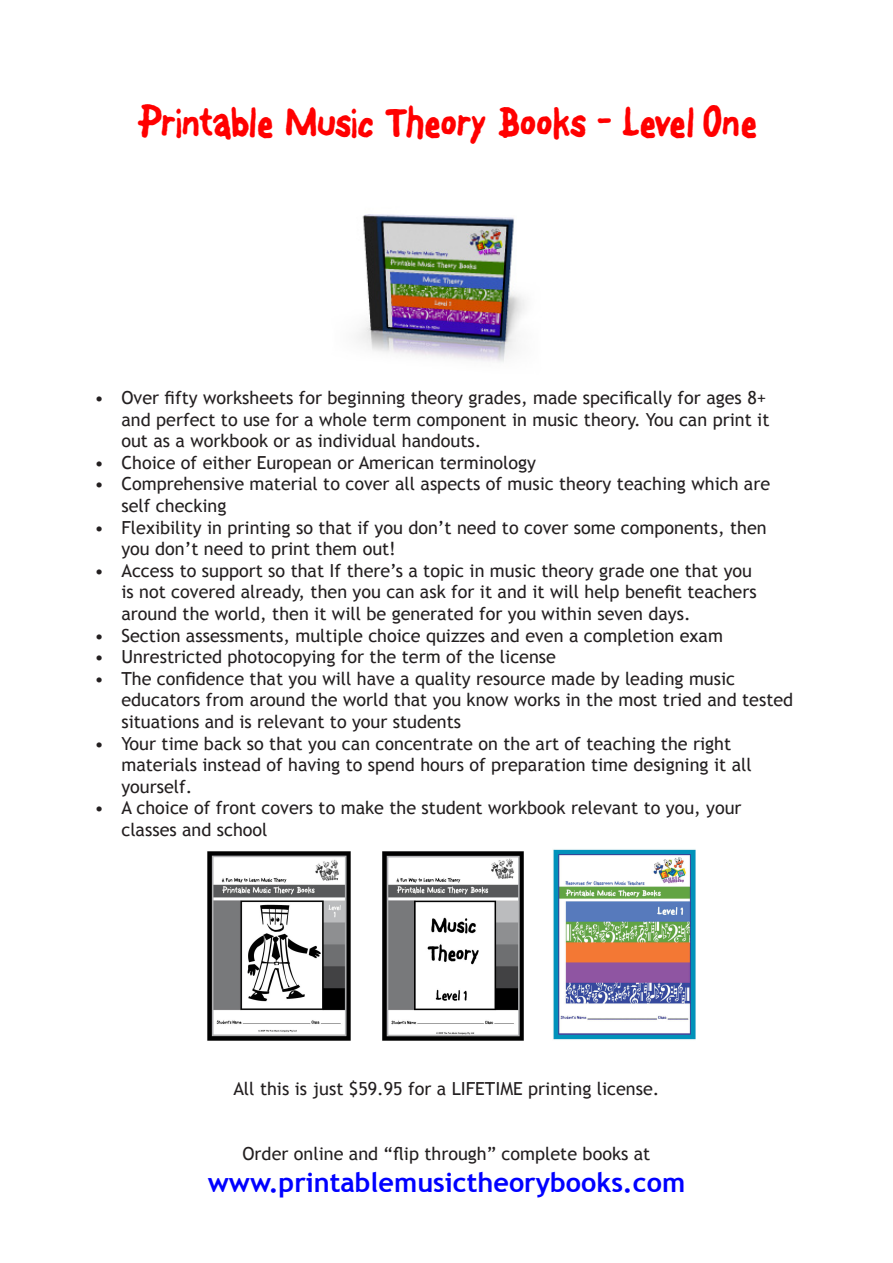
<style>
.page{position:relative;width:893px;height:1263px;background:#fff}
.page>*{position:absolute;margin:0;border:0;box-sizing:border-box;transform-origin:0 0}
.t1{font:45px "Font On A Stick";color:#f00}
.t2{font:700 27px "Trebuchet MS";color:#00f}
.t3{font:18px/21.6px "Trebuchet MS";color:#231f20}
</style>
<div class="page">
<img style="left:357px;top:214px;width:168px;height:148px">
<img style="left:382px;top:851px;width:142px;height:190px">
<img style="left:207px;top:851px;width:144px;height:190px">
<img style="left:553px;top:849px;width:143px;height:191px">
<p class="t1" style="left:136px;top:94px;width:623px">Printable Music Theory Books - Level One</p>
<p class="t3" style="left:121px;top:387px;width:649px;text-indent:-27px">• Over fifty worksheets for beginning theory grades, made specifically for ages 8+ and perfect to use for a whole term component in music theory. You can print it out as a workbook or as individual handouts.</p>
<p class="t3" style="left:94px;top:452px;width:443px">• Choice of either European or American terminology</p>
<p class="t3" style="left:121px;top:473px;width:650px;text-indent:-27px">• Comprehensive material to cover all aspects of music theory teaching which are self checking</p>
<p class="t3" style="left:121px;top:517px;width:647px;text-indent:-27px">• Flexibility in printing so that if you don’t need to cover some components, then you don’t need to print them out!</p>
<p class="t3" style="left:121px;top:560px;width:637px;text-indent:-27px">• Access to support so that If there’s a topic in music theory grade one that you is not covered already, then you can ask for it and it will help benefit teachers around the world, then it will be generated for you within seven days.</p>
<p class="t3" style="left:94px;top:625px;width:630px">• Section assessments, multiple choice quizzes and even a completion exam</p>
<p class="t3" style="left:94px;top:646px;width:463px">• Unrestricted photocopying for the term of the license</p>
<p class="t3" style="left:121px;top:668px;width:673px;text-indent:-27px">• The confidence that you will have a quality resource made by leading music educators from around the world that you know works in the most tried and tested situations and is relevant to your students</p>
<p class="t3" style="left:121px;top:733px;width:632px;text-indent:-27px">• Your time back so that you can concentrate on the art of teaching the right materials instead of having to spend hours of preparation time designing it all yourself.</p>
<p class="t3" style="left:121px;top:797px;width:622px;text-indent:-27px">• A choice of front covers to make the student workbook relevant to you, your classes and school</p>
<p class="t3" style="left:233px;top:1078px;width:428px">All this is just $59.95 for a LIFETIME printing license.</p>
<p class="t3" style="left:242px;top:1143px;width:409px">Order online and “flip through” complete books at</p>
<p class="t2" style="left:208px;top:1166px;width:479px">www.printablemusictheorybooks.com</p>
</div>
